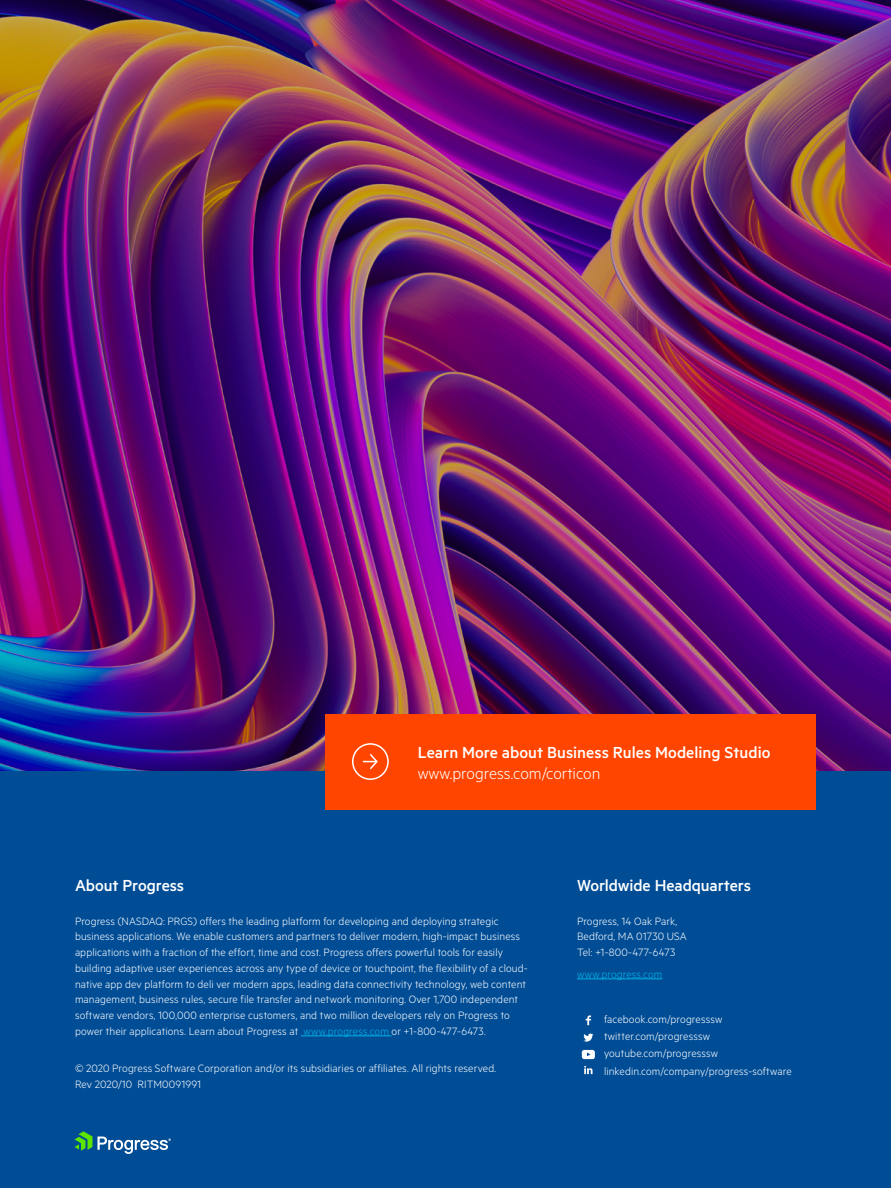
<style>
.page{position:relative;width:891px;height:1188px;background:#fff}
.page>*{position:absolute;margin:0;border:0;box-sizing:border-box;transform-origin:0 0}
.t1{font:500 18px "Metric";color:#fff}
.t2{font:300 18px "Metric";color:#fff}
.t3{font:300 12px/15.8px "Metric";letter-spacing:.01em;color:#fff}
.t4{font:300 12px "Metric";letter-spacing:.01em;color:#00b5e8}
.s1{color:#00b5e8}
</style>
<div class="page">
<img style="left:0;top:0;width:891px;height:771px">
<div style="left:0;top:771px;width:891px;height:417px;background:#004d96"></div>
<svg style="left:74px;top:1131px;width:97px;height:23px"></svg>
<hr style="left:301px;top:1036px;width:91px;height:1px;background:#00b5e8">
<hr style="left:577px;top:979px;width:85px;height:1px;background:#00b5e8">
<svg style="left:586px;top:1016px;width:5px;height:9px"></svg>
<svg style="left:583px;top:1034px;width:10px;height:8px"></svg>
<svg style="left:584px;top:1066px;width:9px;height:8px"></svg>
<svg style="left:582px;top:1050px;width:13px;height:9px"></svg>
<div style="left:326px;top:714px;width:490px;height:96px;background:#ff4500"></div>
<div style="left:352px;top:743px;width:37px;height:37px;border:2px solid #fff;border-radius:50%"></div>
<svg style="left:363px;top:754px;width:15px;height:16px"></svg>
<h1 class="t1" style="left:418px;top:742px;width:354px">Learn More about Business Rules Modeling Studio</h1>
<h1 class="t2" style="left:418px;top:763px;width:184px">www.progress.com/corticon</h1>
<h1 class="t1" style="left:75px;top:875px;width:111px">About Progress</h1>
<p class="t3" style="left:75px;top:913px;width:454px">Progress (NASDAQ: PRGS) offers the leading platform for developing and deploying strategic business applications. We enable customers and partners to deliver modern, high-impact business applications with a fraction of the effort, time and cost. Progress offers powerful tools for easily building adaptive user experiences across any type of device or touchpoint, the flexibility of a cloud&shy;native app dev platform to deli ver modern apps, leading data connectivity technology, web content management, business rules, secure file transfer and network monitoring. Over 1,700 independent software vendors, 100,000 enterprise customers, and two million developers rely on Progress to power their applications. Learn about Progress at <span class="s1">www.progress.com</span> or +1-800-477-6473.</p>
<p class="t3" style="left:75px;top:1060px;width:423px">© 2020 Progress Software Corporation and/or its subsidiaries or affiliates. All rights reserved.<br>Rev 2020/10 RITM0091991</p>
<h1 class="t1" style="left:577px;top:875px;width:176px">Worldwide Headquarters</h1>
<p class="t3" style="left:577px;top:913px;width:111px">Progress, 14 Oak Park,<br>Bedford, MA 01730 USA<br>Tel: +1-800-477-6473</p>
<p class="t4" style="left:577px;top:967px;width:87px">www.progress.com</p>
<p class="t3" style="left:604px;top:1010px;width:189px;line-height:17.2px">facebook.com/progresssw twitter.com/progresssw youtube.com/progresssw linkedin.com/company/progress-software</p>
</div>
